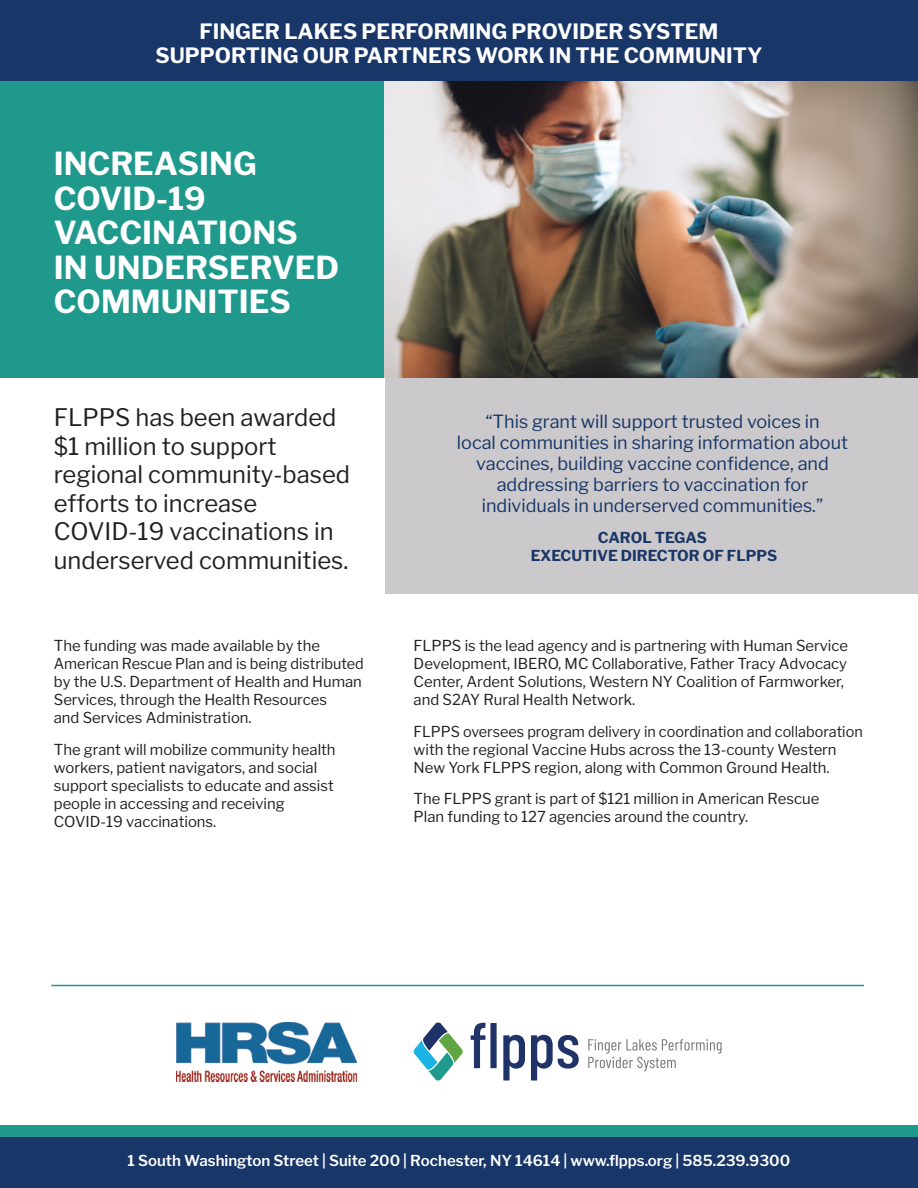
<style>
.page{position:relative;width:918px;height:1188px;background:#fff}
.page>*{position:absolute;margin:0;border:0;box-sizing:border-box;transform-origin:0 0}
.t1{font:700 31.5px/34.5px "Libre Franklin";color:#fff}
.t2{font:24px/28.5px "Libre Franklin";color:#231f20}
.t3{font:700 21px/24px "Libre Franklin";color:#fff;text-align:center}
.t4{font:18px/21px "Libre Franklin";color:#183667;text-align:center}
.t5{font:15px/18px "Libre Franklin";color:#231f20}
.t6{font:15px/18px "Libre Franklin";color:#231f20;scale:.96 1}
.t7{font:600 15px "Libre Franklin";color:#fff}
.t8{font:700 15px/18px "Libre Franklin";color:#183667;text-align:center}
</style>
<div class="page">
<div style="left:0;top:80px;width:384px;height:298px;background:#1e998c"></div>
<svg style="left:471px;top:1023px;width:26px;height:45px"></svg>
<svg style="left:503px;top:1035px;width:22px;height:46px"></svg>
<svg style="left:531px;top:1035px;width:48px;height:46px"></svg>
<svg style="left:414px;top:1023px;width:49px;height:58px"></svg>
<svg style="left:588px;top:1039px;width:134px;height:32px"></svg>
<img style="left:176px;top:1023px;width:181px;height:58px">
<div style="left:0;top:1129px;width:918px;height:59px;background:#183667"></div>
<div style="left:0;top:1125px;width:918px;height:12px;background:#1e998c"></div>
<div style="left:385px;top:378px;width:533px;height:216px;background:#cbc9cb"></div>
<img style="left:384px;top:80px;width:534px;height:298px">
<div style="left:0;top:0;width:918px;height:80px;background:#183667"></div>
<hr style="left:51px;top:985px;width:813px;height:1px;background:#1e998c">
<h3 class="t3" style="left:155px;top:19px;width:609px">FINGER LAKES PERFORMING PROVIDER SYSTEM<br>SUPPORTING OUR PARTNERS WORK IN THE COMMUNITY</h3>
<h1 class="t1" style="left:54px;top:147px;width:287px">INCREASING<br>COVID-19<br>VACCINATIONS<br>IN UNDERSERVED<br>COMMUNITIES</h1>
<h2 class="t2" style="left:54px;top:403px;width:298px">FLPPS has been awarded $1 million to support regional community-based efforts to increase<br>COVID-19 vaccinations in underserved communities.</h2>
<p class="t5" style="left:54px;top:637px;width:312px">The funding was made available by the American Rescue Plan and is being distributed by the U.S. Department of Health and Human Services, through the Health Resources<br>and Services Administration.</p>
<p class="t5" style="left:54px;top:740px;width:283px">The grant will mobilize community health workers, patient navigators, and social support specialists to educate and assist people in accessing and receiving COVID-19 vaccinations.</p>
<p class="t4" style="left:457px;top:411px;width:393px">“This grant will support trusted voices in<br>local communities in sharing information about vaccines, building vaccine confidence, and addressing barriers to vaccination for individuals in underserved communities.”</p>
<p class="t8" style="left:531px;top:529px;width:248px">CAROL TEGAS<br>EXECUTIVE DIRECTOR OF FLPPS</p>
<p class="t5" style="left:414px;top:637px;width:436px">FLPPS is the lead agency and is partnering with Human Service Development, IBERO, MC Collaborative, Father Tracy Advocacy Center, Ardent Solutions, Western NY Coalition of Farmworker, and S2AY Rural Health Network.</p>
<p class="t6" style="left:414px;top:722px;width:469px">FLPPS oversees program delivery in coordination and collaboration with the regional Vaccine Hubs across the 13-county Western<br>New York FLPPS region, along with Common Ground Health.</p>
<p class="t5" style="left:414px;top:790px;width:407px">The FLPPS grant is part of $121 million in American Rescue<br>Plan funding to 127 agencies around the country.</p>
<p class="t7" style="left:128px;top:1151px;width:664px">1 South Washington Street | Suite 200 | Rochester, NY 14614 | www.flpps.org | 585.239.9300</p>
</div>
